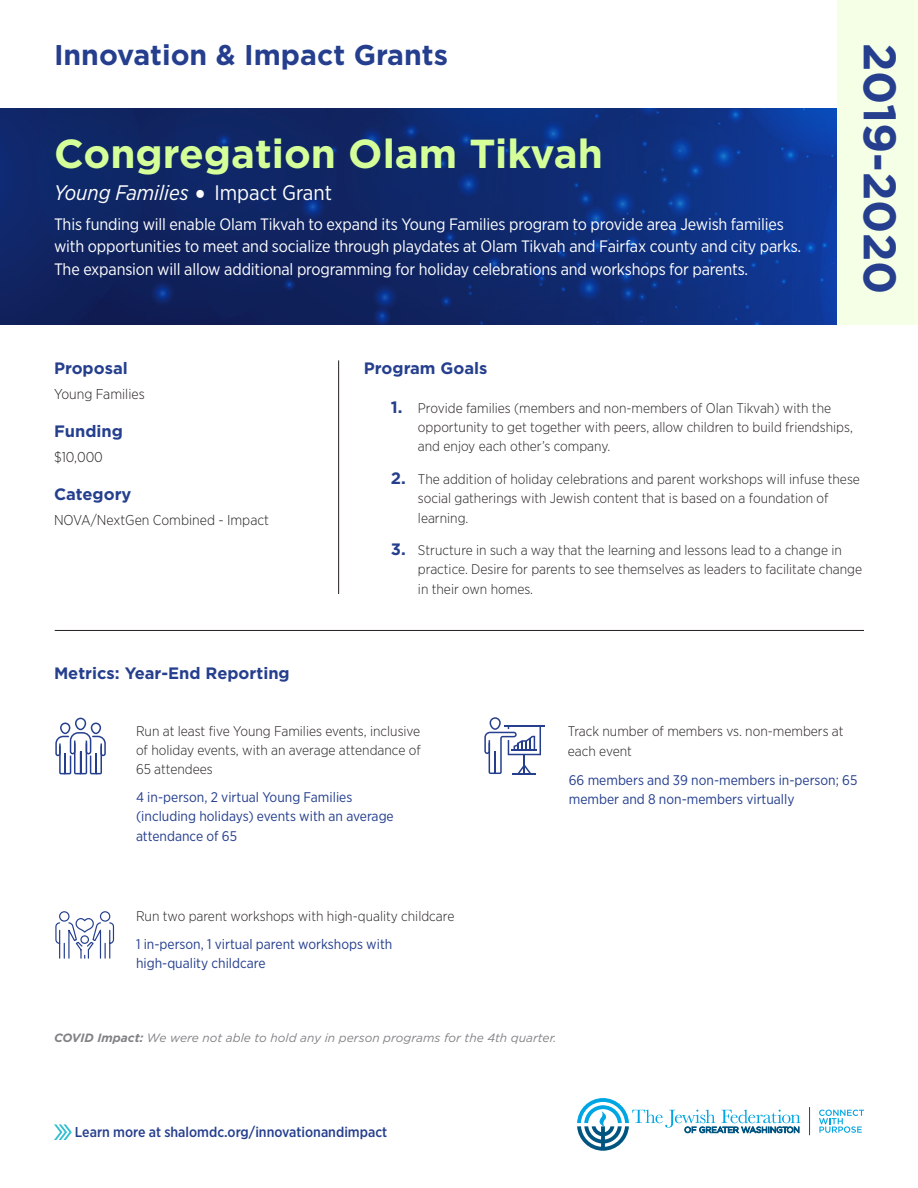
<style>
.page{position:relative;width:918px;height:1188px;background:#fff}
.page>*{position:absolute;margin:0;border:0;box-sizing:border-box;transform-origin:0 0}
.t1{font:700 45.6px "Gotham";color:#253f8e}
.Body_copy{font:700 40.5px "Gotham";color:#d4ff99}
.t2{font:700 28.5px "Gotham";color:#253f8e}
.Body_copy-2{font:italic 21px "Gotham Narrow";color:#fff}
.Body_copy-3{font:16.5px/22.5px "Gotham Narrow";letter-spacing:-.01em;color:#fff}
.t3{font:700 16.5px "Gotham";color:#253f8e}
.t4{font:300 14.25px "Gotham Narrow";color:#231f20}
.t5{font:500 14.25px "Gotham Narrow";color:#253f8e}
.Body_copy-4{font:300 13.95px/19.2px "Gotham Narrow";color:#231f20}
.Q1_Q2{font:13.95px/19.2px "Gotham Narrow";color:#253f8e}
.Q1_Q2-2{font:italic 12px "Gotham";color:#808285}
.s1{font-style:normal;font-size:31.5px}
.s2{font-style:normal}
.s3{font-family:"Gotham";font-weight:700;font-size:16.5px;color:#253f8e}
.s4{font-weight:700}
</style>
<div class="page">
<svg style="left:0;top:108px;width:837px;height:216px;background:#0f2a70"></svg>
<div style="left:837px;top:0;width:81px;height:324px;background:#f4ffe6"></div>
<svg style="left:54px;top:1124px;width:18px;height:16px"></svg>
<svg style="left:577px;top:1098px;width:223px;height:53px"></svg>
<svg style="left:819px;top:1110px;width:45px;height:23px"></svg>
<svg style="left:809px;top:1107px;width:1px;height:28px"></svg>
<hr style="left:338px;top:360px;width:1px;height:234px;background:#231f20">
<hr style="left:55px;top:630px;width:809px;height:1px;background:#231f20">
<svg style="left:55px;top:718px;width:51px;height:56px"></svg>
<hr style="left:504px;top:725px;width:40px;height:2px;background:#253f8e">
<hr style="left:513px;top:773px;width:23px;height:2px;background:#253f8e">
<svg style="left:484px;top:717px;width:57px;height:57px"></svg>
<svg style="left:55px;top:911px;width:60px;height:48px"></svg>
<h3 class="t2" style="left:54px;top:36px;width:396px">Innovation &amp; Impact Grants</h3>
<h1 class="t1" style="left:910px;top:43px;width:254px;rotate:90deg">2019-2020</h1>
<p class="Body_copy" style="left:54px;top:127px;width:551px">Congregation Olam Tikvah</p>
<p class="Body_copy-2" style="left:54px;top:180px;width:280px">Young Families <span class="s1">•</span> <span class="s2">Impact Grant</span></p>
<p class="Body_copy-3" style="left:54px;top:212px;width:749px">This funding will enable Olam Tikvah to expand its Young Families program to provide area Jewish families with opportunities to meet and socialize through playdates at Olam Tikvah and Fairfax county and city parks.<br>The expansion will allow additional programming for holiday celebrations and workshops for parents.</p>
<p class="t3" style="left:54px;top:357px;width:75px">Proposal</p>
<p class="t4" style="left:54px;top:385px;width:92px">Young Families</p>
<p class="t3" style="left:54px;top:420px;width:70px">Funding</p>
<p class="t4" style="left:54px;top:448px;width:50px">$10,000</p>
<p class="t3" style="left:54px;top:483px;width:79px">Category</p>
<p class="t4" style="left:54px;top:511px;width:217px">NOVA/NextGen Combined - Impact</p>
<p class="t3" style="left:54px;top:662px;width:237px">Metrics: Year-End Reporting</p>
<p class="t3" style="left:364px;top:357px;width:125px">Program Goals</p>
<p class="Body_copy-4" style="left:418px;top:398px;width:436px;text-indent:-27px"><span class="s3">1.</span> Provide families (members and non-members of Olan Tikvah) with the opportunity to get together with peers, allow children to build friendships, and enjoy each other’s company.</p>
<p class="Body_copy-4" style="left:418px;top:469px;width:444px;text-indent:-27px"><span class="s3">2.</span> The addition of holiday celebrations and parent workshops will infuse these social gatherings with Jewish content that is based on a foundation of learning.</p>
<p class="Body_copy-4" style="left:418px;top:540px;width:446px;text-indent:-27px"><span class="s3">3.</span> Structure in such a way that the learning and lessons lead to a change in practice. Desire for parents to see themselves as leaders to facilitate change in their own homes.</p>
<p class="Body_copy-4" style="left:136px;top:721px;width:286px;text-align:justify">Run at least five Young Families events, inclusive of holiday events, with an average attendance of 65 attendees</p>
<p class="Body_copy-4" style="left:568px;top:722px;width:277px">Track number of members vs. non-members at each event</p>
<p class="Q1_Q2" style="left:569px;top:770px;width:290px">66 members and 39 non-members in-person; 65</p>
<p class="Q1_Q2" style="left:136px;top:787px;width:218px">4 in-person, 2 virtual Young Families</p>
<p class="Q1_Q2" style="left:569px;top:789px;width:227px">member and 8 non-members virtually</p>
<p class="Q1_Q2" style="left:136px;top:807px;width:259px">(including holidays) events with an average attendance of 65</p>
<p class="Body_copy-4" style="left:136px;top:907px;width:320px">Run two parent workshops with high-quality childcare</p>
<p class="Q1_Q2" style="left:136px;top:934px;width:258px">1 in-person, 1 virtual parent workshops with high-quality childcare</p>
<p class="Q1_Q2-2" style="left:54px;top:1030px;width:504px"><span class="s4">COVID Impact:</span> We were not able to hold any in person programs for the 4th quarter.</p>
<p class="t5" style="left:75px;top:1123px;width:314px">Learn more at shalomdc.org/innovationandimpact</p>
</div>
